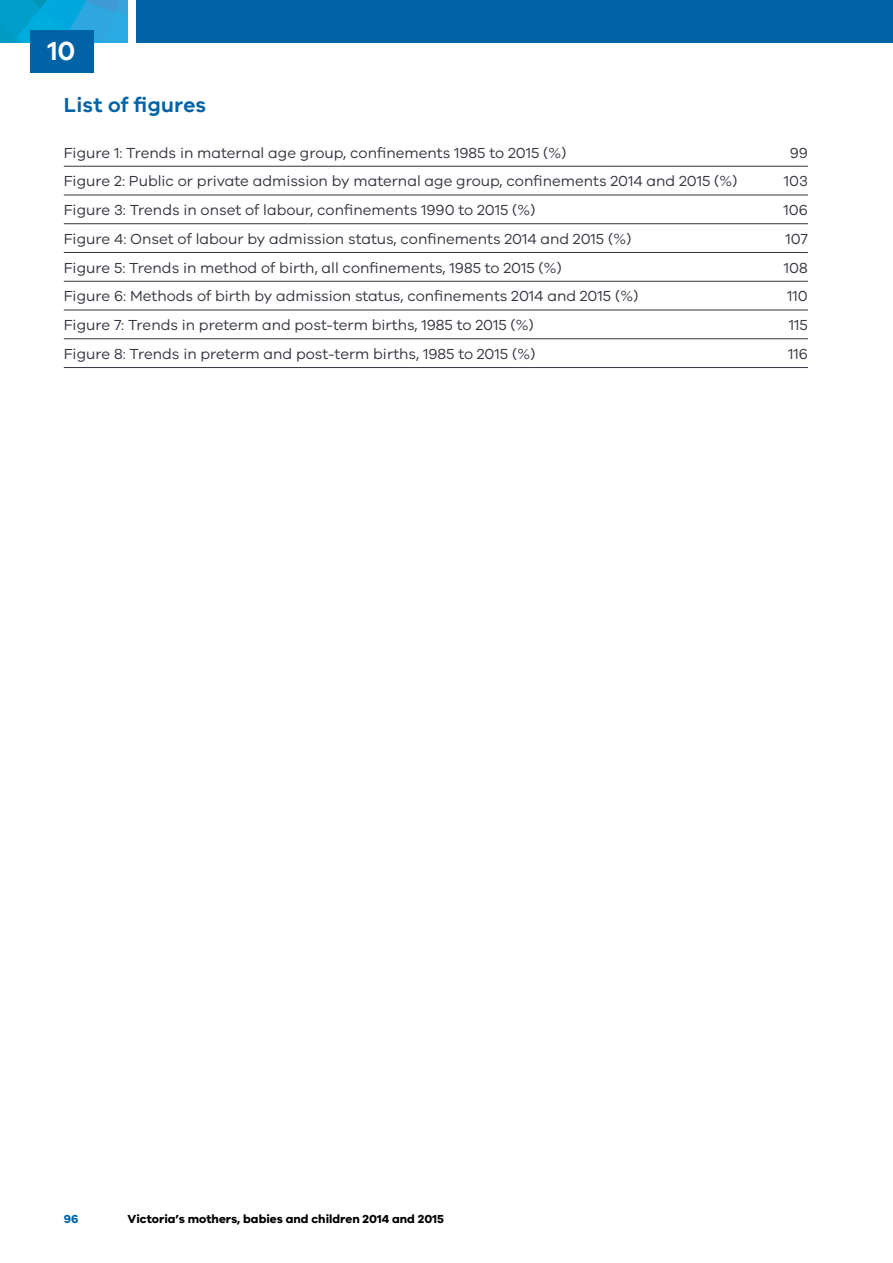
<style>
.page{position:relative;width:893px;height:1263px;background:#fff}
.page>*{position:absolute;margin:0;border:0;box-sizing:border-box;transform-origin:0 0}
.t1{font:600 27px "VIC";color:#fff}
.t2{font:600 21px "VIC";letter-spacing:.01em;color:#0063a5}
.t3{font:15px "VIC";color:#343741}
.t4{font:700 12px "VIC";color:#000}
.t5{font:700 12px "VIC";color:#0063a5}
</style>
<div class="page">
<div style="left:136px;top:0;width:757px;height:43px;background:#0063a5"></div>
<img style="left:0;top:0;width:128px;height:43px">
<div style="left:30px;top:30px;width:64px;height:42px;background:#0063a5"></div>
<hr style="left:64px;top:166px;width:744px;height:1px;background:#343741">
<hr style="left:64px;top:195px;width:744px;height:1px;background:#343741">
<hr style="left:64px;top:223px;width:744px;height:1px;background:#343741">
<hr style="left:64px;top:252px;width:744px;height:1px;background:#343741">
<hr style="left:64px;top:281px;width:744px;height:1px;background:#343741">
<hr style="left:64px;top:310px;width:744px;height:1px;background:#343741">
<hr style="left:64px;top:338px;width:744px;height:1px;background:#343741">
<hr style="left:64px;top:367px;width:744px;height:1px;background:#343741">
<h1 class="t1" style="left:48px;top:35px;width:29px">10</h1>
<h2 class="t2" style="left:64px;top:92px;width:144px">List of figures</h2>
<p class="t3" style="left:64px;top:144px;width:504px">Figure 1: Trends in maternal age group, confinements 1985 to 2015 (%)</p>
<p class="t3" style="left:790px;top:144px;width:20px">99</p>
<p class="t3" style="left:64px;top:172px;width:675px">Figure 2: Public or private admission by maternal age group, confinements 2014 and 2015 (%)</p>
<p class="t3" style="left:784px;top:172px;width:26px">103</p>
<p class="t3" style="left:64px;top:201px;width:473px">Figure 3: Trends in onset of labour, confinements 1990 to 2015 (%)</p>
<p class="t3" style="left:783px;top:201px;width:26px">106</p>
<p class="t3" style="left:64px;top:230px;width:569px">Figure 4: Onset of labour by admission status, confinements 2014 and 2015 (%)</p>
<p class="t3" style="left:785px;top:230px;width:24px">107</p>
<p class="t3" style="left:64px;top:259px;width:500px">Figure 5: Trends in method of birth, all confinements, 1985 to 2015 (%)</p>
<p class="t3" style="left:784px;top:259px;width:25px">108</p>
<p class="t3" style="left:64px;top:287px;width:576px">Figure 6: Methods of birth by admission status, confinements 2014 and 2015 (%)</p>
<p class="t3" style="left:787px;top:287px;width:22px">110</p>
<p class="t3" style="left:64px;top:316px;width:472px">Figure 7: Trends in preterm and post-term births, 1985 to 2015 (%)</p>
<p class="t3" style="left:789px;top:316px;width:21px">115</p>
<p class="t3" style="left:64px;top:345px;width:473px">Figure 8: Trends in preterm and post-term births, 1985 to 2015 (%)</p>
<p class="t3" style="left:788px;top:345px;width:21px">116</p>
<p class="t5" style="left:64px;top:1211px;width:16px">96</p>
<p class="t4" style="left:128px;top:1211px;width:318px">Victoria’s mothers, babies and children 2014 and 2015</p>
</div>
